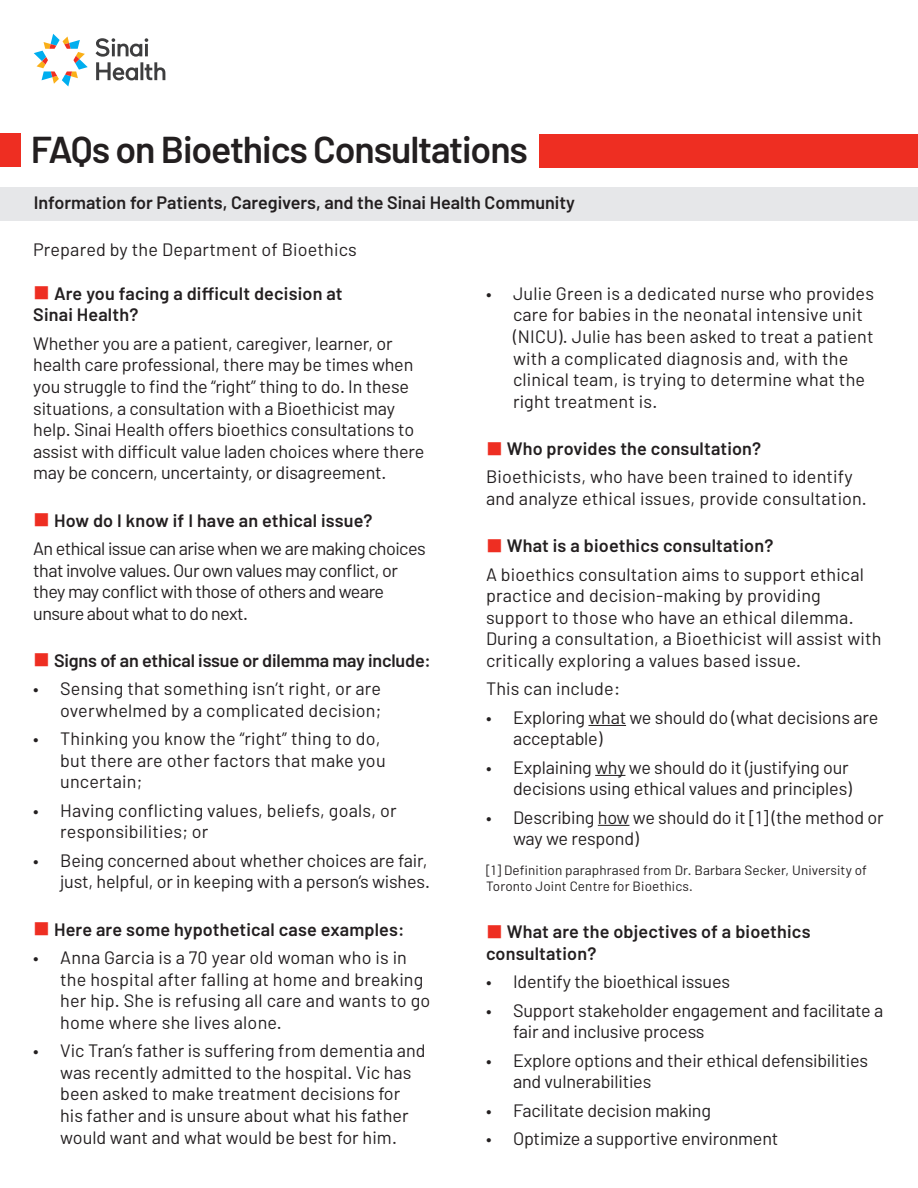
<style>
.page{position:relative;width:918px;height:1188px;background:#fff}
.page>*{position:absolute;margin:0;border:0;box-sizing:border-box;transform-origin:0 0}
.t1{font:600 37.5px "Barlow";letter-spacing:-.03em;color:#231f20}
.t2{font:18px/21.6px "Barlow";letter-spacing:-.005em;color:#231f20}
.t3{font:600 18px/21.6px "Barlow";letter-spacing:.005em;color:#231f20}
.t4{font:18px/21.6px "Barlow";letter-spacing:-.03em;color:#231f20}
.t5{font:13.5px/16.2px "Barlow";letter-spacing:.01em;color:#231f20}
.s1{color:#ee2e22}
</style>
<div class="page">
<svg style="left:34px;top:34px;width:54px;height:52px"></svg>
<svg style="left:96px;top:38px;width:69px;height:42px"></svg>
<hr style="left:588px;top:725px;width:38px;height:1px;background:#231f20">
<hr style="left:595px;top:775px;width:30px;height:1px;background:#231f20">
<hr style="left:598px;top:825px;width:31px;height:1px;background:#231f20">
<div style="left:0;top:187px;width:918px;height:33px;background:#e6e7e9"></div>
<div style="left:0;top:133px;width:20px;height:33px;background:#ee2e22"></div>
<div style="left:540px;top:134px;width:378px;height:34px;background:#ee2e22"></div>
<p class="t1" style="left:31px;top:122px;width:499px">FAQs on Bioethics Consultations</p>
<p class="t3" style="left:34px;top:191px;width:543px">Information for Patients, Caregivers, and the Sinai Health Community</p>
<p class="t2" style="left:33px;top:239px;width:325px">Prepared by the Department of Bioethics</p>
<p class="t3" style="left:33px;top:281px;width:311px"><span class="s1">■</span> Are you facing a difficult decision at<br>Sinai Health?</p>
<p class="t2" style="left:33px;top:332px;width:393px">Whether you are a patient, caregiver, learner, or health care professional, there may be times when you struggle to find the “right” thing to do. In these situations, a consultation with a Bioethicist may help. Sinai Health offers bioethics consultations to assist with difficult value laden choices where there may be concern, uncertainty, or disagreement.</p>
<p class="t3" style="left:33px;top:508px;width:341px"><span class="s1">■</span> How do I know if I have an ethical issue?</p>
<p class="t4" style="left:33px;top:537px;width:394px">An ethical issue can arise when we are making choices that involve values. Our own values may conflict, or they may conflict with those of others and weare unsure about what to do next.</p>
<p class="t3" style="left:33px;top:648px;width:399px"><span class="s1">■</span> Signs of an ethical issue or dilemma may include:</p>
<p class="t2" style="left:33px;top:678px;width:350px;text-align:right">• Sensing that something isn’t right, or are overwhelmed by a complicated decision;</p>
<p class="t2" style="left:60px;top:728px;width:327px;text-indent:-27px">• Thinking you know the “right” thing to do, but there are other factors that make you uncertain;</p>
<p class="t2" style="left:60px;top:799px;width:338px;text-indent:-27px">• Having conflicting values, beliefs, goals, or responsibilities; or</p>
<p class="t2" style="left:33px;top:849px;width:398px;text-align:right">• Being concerned about whether choices are fair, just, helpful, or in keeping with a person’s wishes.</p>
<p class="t3" style="left:33px;top:917px;width:373px"><span class="s1">■</span> Here are some hypothetical case examples:</p>
<p class="t2" style="left:60px;top:946px;width:372px;text-indent:-27px">• Anna Garcia is a 70 year old woman who is in the hospital after falling at home and breaking her hip. She is refusing all care and wants to go home where she lives alone.</p>
<p class="t2" style="left:60px;top:1039px;width:367px;text-indent:-27px">• Vic Tran’s father is suffering from dementia and was recently admitted to the hospital. Vic has been asked to make treatment decisions for his father and is unsure about what his father would want and what would be best for him.</p>
<p class="t2" style="left:513px;top:282px;width:363px;text-indent:-27px">• Julie Green is a dedicated nurse who provides care for babies in the neonatal intensive unit (NICU). Julie has been asked to treat a patient with a complicated diagnosis and, with the clinical team, is trying to determine what the right treatment is.</p>
<p class="t3" style="left:486px;top:437px;width:277px"><span class="s1">■</span> Who provides the consultation?</p>
<p class="t2" style="left:486px;top:466px;width:382px">Bioethicists, who have been trained to identify and analyze ethical issues, provide consultation.</p>
<p class="t3" style="left:486px;top:534px;width:289px"><span class="s1">■</span> What is a bioethics consultation?</p>
<p class="t2" style="left:486px;top:563px;width:397px">A bioethics consultation aims to support ethical practice and decision-making by providing support to those who have an ethical dilemma.<br>During a consultation, a Bioethicist will assist with critically exploring a values based issue.</p>
<p class="t2" style="left:486px;top:678px;width:136px">This can include:</p>
<p class="t2" style="left:513px;top:706px;width:367px;text-indent:-27px">• Exploring what we should do (what decisions are acceptable)</p>
<p class="t2" style="left:486px;top:756px;width:367px;text-align:right">• Explaining why we should do it (justifying our decisions using ethical values and principles)</p>
<p class="t2" style="left:513px;top:806px;width:372px;text-indent:-27px">• Describing how we should do it [1] (the method or way we respond)</p>
<p class="t5" style="left:486px;top:862px;width:383px">[1] Definition paraphrased from Dr. Barbara Secker, University of<br>Toronto Joint Centre for Bioethics.</p>
<p class="t3" style="left:486px;top:920px;width:326px"><span class="s1">■</span> What are the objectives of a bioethics consultation?</p>
<p class="t2" style="left:486px;top:971px;width:246px">• Identify the bioethical issues</p>
<p class="t2" style="left:513px;top:999px;width:372px;text-indent:-27px">• Support stakeholder engagement and facilitate a fair and inclusive process</p>
<p class="t2" style="left:513px;top:1049px;width:357px;text-indent:-27px">• Explore options and their ethical defensibilities and vulnerabilities</p>
<p class="t2" style="left:486px;top:1099px;width:227px">• Facilitate decision making</p>
<p class="t2" style="left:486px;top:1127px;width:294px">• Optimize a supportive environment</p>
</div>
